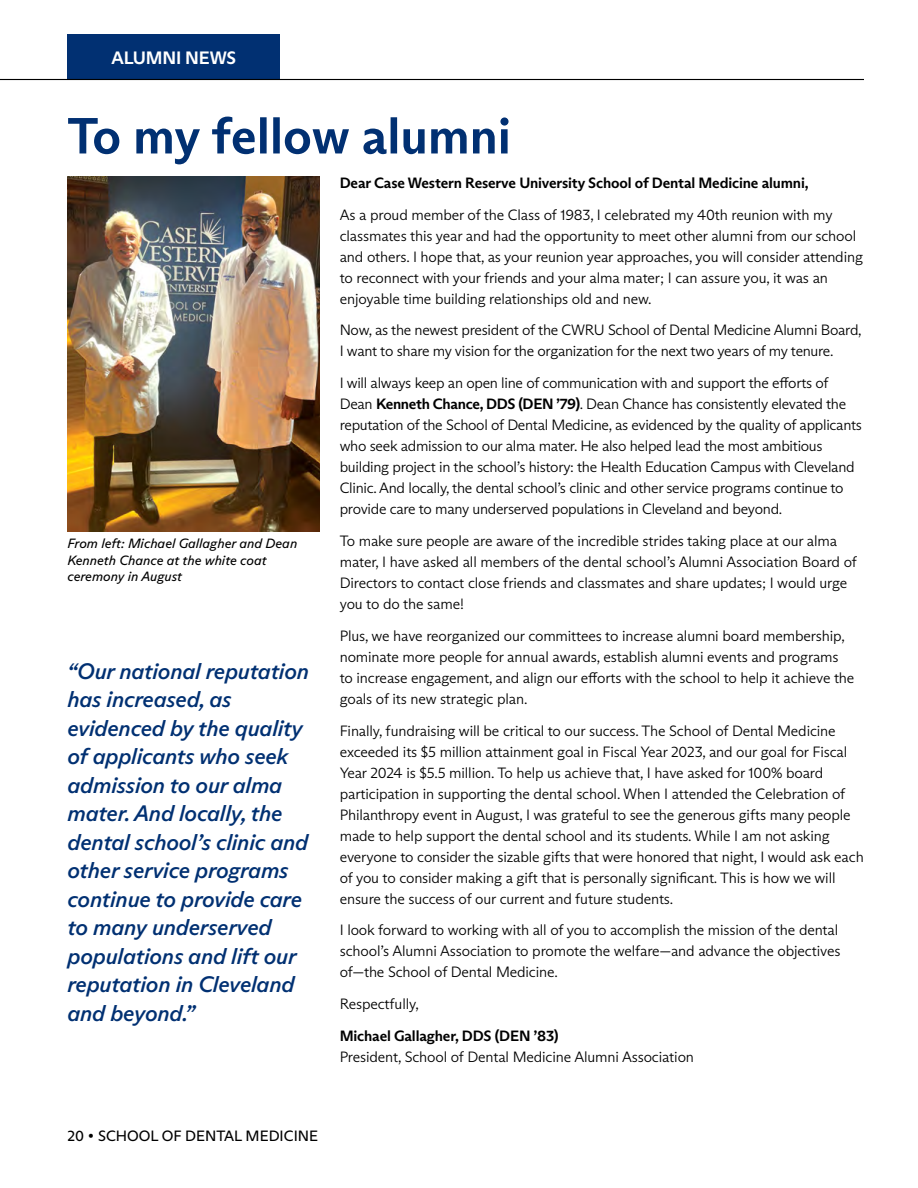
<style>
.page{position:relative;width:918px;height:1188px;background:#fff}
.page>*{position:absolute;margin:0;border:0;box-sizing:border-box;transform-origin:0 0}
.t1{font:700 51px "ABC Arizona Sans";color:#013072}
.t2{font:italic 500 22.5px/28.5px "ABC Arizona Sans";letter-spacing:-.01em;color:#013072}
.t3{font:700 18px "ABC Arizona Sans";letter-spacing:-.01em;color:#fff}
.t4{font:300 15px/21px "ABC Arizona Sans";letter-spacing:-.01em;color:#000}
.t5{font:700 15px "ABC Arizona Sans";letter-spacing:-.01em;color:#000}
.t6{font:15px "ABC Arizona Sans";color:#000}
.t7{font:italic 13.5px/16.2px "ABC Arizona Sans";color:#000}
.s1{font-weight:700}
</style>
<div class="page">
<div style="left:68px;top:35px;width:212px;height:44px;background:#013072"></div>
<hr style="left:0;top:79px;width:864px;height:1px;background:#000">
<img style="left:68px;top:176px;width:252px;height:355px">
<p class="t3" style="left:111px;top:47px;width:126px">ALUMNI NEWS</p>
<h1 class="t1" style="left:68px;top:104px;width:445px">To my fellow alumni</h1>
<p class="t7" style="left:68px;top:536px;width:231px">From left: Michael Gallagher and Dean<br>Kenneth Chance at the white coat ceremony in August</p>
<p class="t2" style="left:68px;top:657px;width:243px">“Our national reputation has increased, as evidenced by the quality of applicants who seek admission to our alma mater. And locally, the dental school’s clinic and other service programs continue to provide care to many underserved populations and lift our reputation in Cleveland and beyond.”</p>
<p class="t5" style="left:340px;top:173px;width:470px">Dear Case Western Reserve University School of Dental Medicine alumni,</p>
<p class="t4" style="left:340px;top:204px;width:525px">As a proud member of the Class of 1983, I celebrated my 40th reunion with my classmates this year and had the opportunity to meet other alumni from our school and others. I hope that, as your reunion year approaches, you will consider attending to reconnect with your friends and your alma mater; I can assure you, it was an enjoyable time building relationships old and new.</p>
<p class="t4" style="left:340px;top:320px;width:523px">Now, as the newest president of the CWRU School of Dental Medicine Alumni Board,<br>I want to share my vision for the organization for the next two years of my tenure.</p>
<p class="t4" style="left:340px;top:373px;width:524px">I will always keep an open line of communication with and support the efforts of Dean <span class="s1">Kenneth Chance, DDS (DEN ’79)</span>. Dean Chance has consistently elevated the reputation of the School of Dental Medicine, as evidenced by the quality of applicants who seek admission to our alma mater. He also helped lead the most ambitious building project in the school’s history: the Health Education Campus with Cleveland Clinic. And locally, the dental school’s clinic and other service programs continue to provide care to many underserved populations in Cleveland and beyond.</p>
<p class="t4" style="left:340px;top:530px;width:519px">To make sure people are aware of the incredible strides taking place at our alma mater, I have asked all members of the dental school’s Alumni Association Board of Directors to contact close friends and classmates and share updates; I would urge you to do the same!</p>
<p class="t4" style="left:340px;top:625px;width:516px">Plus, we have reorganized our committees to increase alumni board membership, nominate more people for annual awards, establish alumni events and programs to increase engagement, and align our efforts with the school to help it achieve the goals of its new strategic plan.</p>
<p class="t4" style="left:340px;top:720px;width:526px">Finally, fundraising will be critical to our success. The School of Dental Medicine exceeded its $5 million attainment goal in Fiscal Year 2023, and our goal for Fiscal Year 2024 is $5.5 million. To help us achieve that, I have asked for 100% board participation in supporting the dental school. When I attended the Celebration of Philanthropy event in August, I was grateful to see the generous gifts many people made to help support the dental school and its students. While I am not asking everyone to consider the sizable gifts that were honored that night, I would ask each of you to consider making a gift that is personally significant. This is how we will ensure the success of our current and future students.</p>
<p class="t4" style="left:340px;top:920px;width:502px">I look forward to working with all of you to accomplish the mission of the dental school’s Alumni Association to promote the welfare—and advance the objectives of—the School of Dental Medicine.</p>
<p class="t4" style="left:340px;top:994px;width:81px">Respectfully,</p>
<p class="t5" style="left:340px;top:1027px;width:220px">Michael Gallagher, DDS (DEN ’83)</p>
<p class="t4" style="left:340px;top:1046px;width:356px">President, School of Dental Medicine Alumni Association</p>
<p class="t6" style="left:68px;top:1127px;width:252px">20 • SCHOOL OF DENTAL MEDICINE</p>
</div>
